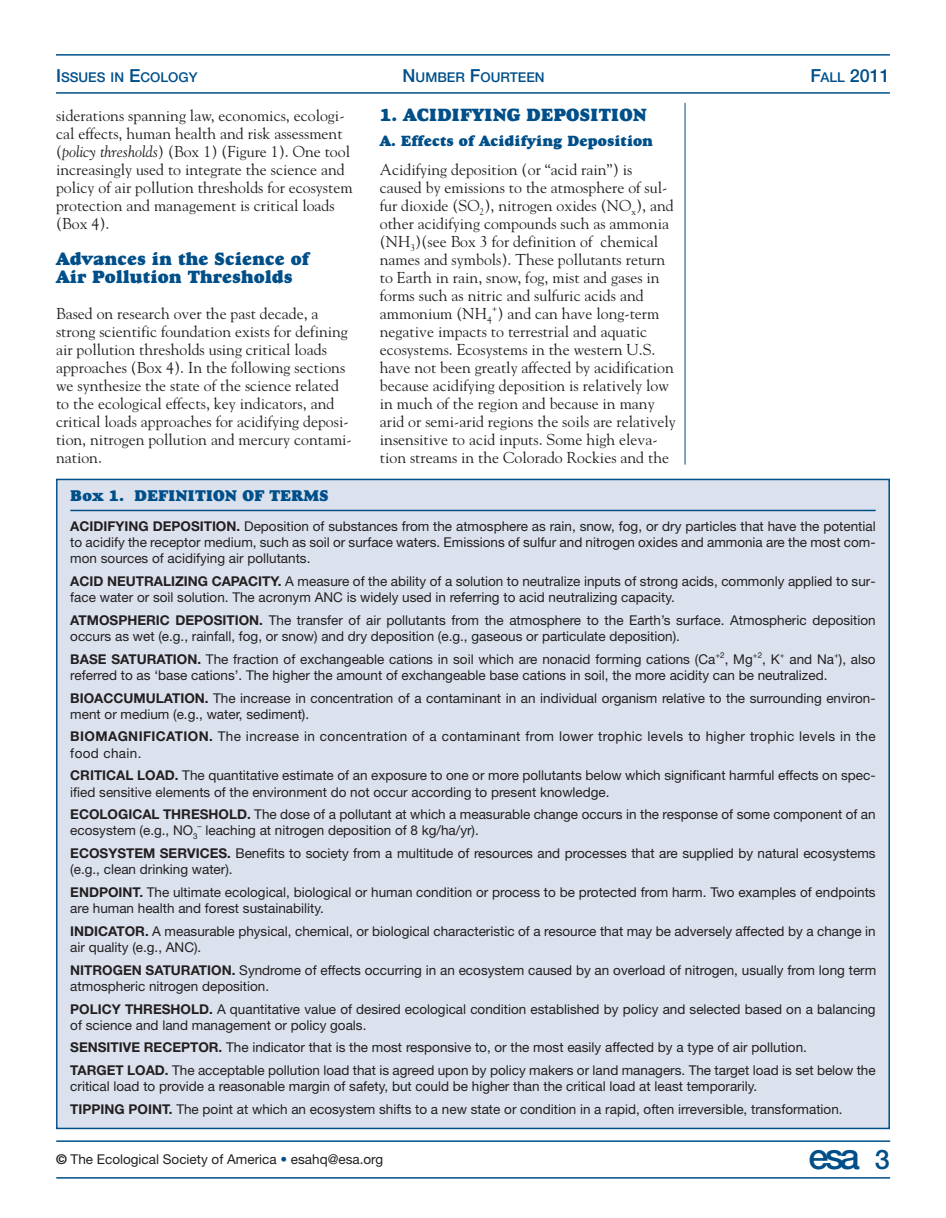
<style>
.page{position:relative;width:946px;height:1218px;background:#fff}
.page>*{position:absolute;margin:0;border:0;box-sizing:border-box;transform-origin:0 0}
.t1{font:500 36px "Helvetica Neue";color:#004f89}
.t2{font:18px/18px "Goudy Heavyface";color:#004f89}
.t3{font:500 18px "Helvetica Neue";color:#004f89}
.t4{font:15.75px/18px "Goudy";color:#231f20}
.t5{font:15.75px "Goudy Heavyface";color:#004f89}
.t6{font:15px "Goudy Heavyface";color:#004f89}
.t7{font:13.5px/22.6px "Helvetica Neue";color:#231f20}
.t8{font:13.5px/22.6px "Helvetica Neue";letter-spacing:.03em;color:#231f20}
.t9{font:500 13.5px "Helvetica Neue";color:#004f89}
.t10{font:9.45px "Goudy";color:#231f20}
.t11{font:8.1px "Helvetica Neue";color:#231f20}
.s1{font-size:18px}
.s2{font-size:13.5px}
.s3{font-style:italic}
.s4{font-weight:700}
.s5{color:#004f89}
.s6{font-size:27px}
</style>
<div class="page">
<hr style="left:56px;top:1140px;width:834px;height:1px;background:#004f89">
<hr style="left:56px;top:1177px;width:834px;height:1px;background:#004f89">
<hr style="left:56px;top:92px;width:833px;height:2px;background:#004f89">
<hr style="left:56px;top:54px;width:833px;height:2px;background:#004f89">
<hr style="left:684px;top:103px;width:1px;height:361px;background:#004f89">
<div style="left:56px;top:478px;width:834px;height:652px;background:#dbe2ee"></div>
<p class="t9" style="left:56px;top:72px;width:143px"><span class="s1">I</span>SSUES IN <span class="s1">E</span>COLOGY</p>
<p class="t9" style="left:402px;top:72px;width:143px"><span class="s1">N</span>UMBER <span class="s1">F</span>OURTEEN</p>
<h2 class="t3" style="left:810px;top:69px;width:81px">F<span class="s2">ALL</span> 2011</h2>
<p class="t4" style="left:56px;top:108px;width:298px">siderations spanning law, economics, ecologi&shy;cal effects, human health and risk assessment (<span class="s3">policy thresholds</span>) (Box 1) (Figure 1). One tool increasingly used to integrate the science and policy of air pollution thresholds for ecosystem protection and management is critical loads (Box 4).</p>
<h2 class="t2" style="left:56px;top:251px;width:254px">Advances in the Science of<br>Air Pollution Thresholds</h2>
<p class="t4" style="left:56px;top:306px;width:297px">Based on research over the past decade, a strong scientific foundation exists for defining air pollution thresholds using critical loads approaches (Box 4). In the following sections we synthesize the state of the science related to the ecological effects, key indicators, and critical loads approaches for acidifying deposi&shy;tion, nitrogen pollution and mercury contami&shy;nation.</p>
<h2 class="t2" style="left:380px;top:107px;width:268px">1. ACIDIFYING DEPOSITION</h2>
<p class="t6" style="left:380px;top:135px;width:275px">A. Effects of Acidifying Deposition</p>
<p class="t4" style="left:380px;top:162px;width:295px">Acidifying deposition (or “acid rain”) is caused by emissions to the atmosphere of sul&shy;fur dioxide (SO<sub>2</sub>), nitrogen oxides (NO<sub>x</sub>), and other acidifying compounds such as ammonia (NH<sub>3</sub>)(see Box 3 for definition of chemical names and symbols). These pollutants return to Earth in rain, snow, fog, mist and gases in forms such as nitric and sulfuric acids and ammonium (NH<sub>4</sub> ) and can have long-term</p>
<p class="t10" style="left:492px;top:305px;width:7px">+</p>
<p class="t4" style="left:380px;top:324px;width:297px">negative impacts to terrestrial and aquatic ecosystems. Ecosystems in the western U.S. have not been greatly affected by acidification because acidifying deposition is relatively low in much of the region and because in many arid or semi-arid regions the soils are relatively insensitive to acid inputs. Some high eleva&shy;tion streams in the Colorado Rockies and the</p>
<p class="t5" style="left:70px;top:490px;width:260px">Box 1. DEFINITION OF TERMS</p>
<p class="t7" style="left:70px;top:519px;width:806px;line-height:16.2px;text-align:justify"><span class="s4">ACIDIFYING DEPOSITION.</span> Deposition of substances from the atmosphere as rain, snow, fog, or dry particles that have the potential to acidify the receptor medium, such as soil or surface waters. Emissions of sulfur and nitrogen oxides and ammonia are the most com&shy;mon sources of acidifying air pollutants.</p>
<p class="t7" style="left:70px;top:574px;width:806px;line-height:16.2px"><span class="s4">ACID NEUTRALIZING CAPACITY.</span> A measure of the ability of a solution to neutralize inputs of strong acids, commonly applied to sur&shy;face water or soil solution. The acronym ANC is widely used in referring to acid neutralizing capacity.</p>
<p class="t7" style="left:70px;top:613px;width:806px;line-height:16.2px"><span class="s4">ATMOSPHERIC DEPOSITION.</span> The transfer of air pollutants from the atmosphere to the Earth’s surface. Atmospheric deposition occurs as wet (e.g., rainfall, fog, or snow) and dry deposition (e.g., gaseous or particulate deposition).</p>
<p class="t7" style="left:70px;top:649px;width:646px"><span class="s4">BASE SATURATION.</span> The fraction of exchangeable cations in soil which are nonacid forming cations (Ca</p>
<p class="t11" style="left:715px;top:652px;width:11px">+2</p>
<p class="t7" style="left:724px;top:649px;width:30px">, Mg</p>
<p class="t11" style="left:752px;top:652px;width:11px">+2</p>
<p class="t7" style="left:762px;top:649px;width:19px">, K</p>
<p class="t11" style="left:779px;top:652px;width:6px">+</p>
<p class="t7" style="left:789px;top:649px;width:88px">and Na ), also</p>
<p class="t11" style="left:833px;top:652px;width:6px">+</p>
<p class="t7" style="left:70px;top:665px;width:806px">referred to as ‘base cations’. The higher the amount of exchangeable base cations in soil, the more acidity can be neutralized.<br><span class="s4">BIOACCUMULATION.</span> The increase in concentration of a contaminant in an individual organism relative to the surrounding environ-</p>
<p class="t8" style="left:70px;top:704px;width:806px">ment or medium (e.g., water, sediment).<br><span class="s4">BIOMAGNIFICATION.</span> The increase in concentration of a contaminant from lower trophic levels to higher trophic levels in the</p>
<p class="t7" style="left:70px;top:743px;width:806px">food chain.<br><span class="s4">CRITICAL LOAD.</span> The quantitative estimate of an exposure to one or more pollutants below which significant harmful effects on spec-</p>
<p class="t7" style="left:70px;top:781px;width:806px">ified sensitive elements of the environment do not occur according to present knowledge.<br><span class="s4">ECOLOGICAL THRESHOLD.</span> The dose of a pollutant at which a measurable change occurs in the response of some component of an</p>
<p class="t7" style="left:70px;top:820px;width:129px">ecosystem (e.g., NO<sub>3</sub></p>
<p class="t11" style="left:198px;top:823px;width:6px">–</p>
<p class="t7" style="left:70px;top:820px;width:806px;text-indent:135px">leaching at nitrogen deposition of 8 kg/ha/yr).<br><span class="s4">ECOSYSTEM SERVICES.</span> Benefits to society from a multitude of resources and processes that are supplied by natural ecosystems</p>
<p class="t7" style="left:70px;top:859px;width:806px">(e.g., clean drinking water).<br><span class="s4">ENDPOINT.</span> The ultimate ecological, biological or human condition or process to be protected from harm. Two examples of endpoints</p>
<p class="t7" style="left:70px;top:898px;width:806px">are human health and forest sustainability.<br><span class="s4">INDICATOR.</span> A measurable physical, chemical, or biological characteristic of a resource that may be adversely affected by a change in</p>
<p class="t7" style="left:70px;top:937px;width:807px">air quality (e.g., ANC).<br><span class="s4">NITROGEN SATURATION.</span> Syndrome of effects occurring in an ecosystem caused by an overload of nitrogen, usually from long term</p>
<p class="t7" style="left:70px;top:976px;width:806px">atmospheric nitrogen deposition.<br><span class="s4">POLICY THRESHOLD.</span> A quantitative value of desired ecological condition established by policy and selected based on a balancing</p>
<p class="t7" style="left:70px;top:1015px;width:806px">of science and land management or policy goals.<br><span class="s4">SENSITIVE RECEPTOR.</span> The indicator that is the most responsive to, or the most easily affected by a type of air pollution.<br><span class="s4">TARGET LOAD.</span> The acceptable pollution load that is agreed upon by policy makers or land managers. The target load is set below the</p>
<p class="t7" style="left:70px;top:1076px;width:773px">critical load to provide a reasonable margin of safety, but could be higher than the critical load at least temporarily.<br><span class="s4">TIPPING POINT.</span> The point at which an ecosystem shifts to a new state or condition in a rapid, often irreversible, transformation.</p>
<p class="t7" style="left:56px;top:1149px;width:328px"><span class="s4">©</span> The Ecological Society of America <span class="s5">•</span> esahq@esa.org</p>
<h1 class="t1" style="left:808px;top:1143px;width:83px">esa <span class="s6">3</span></h1>
</div>
